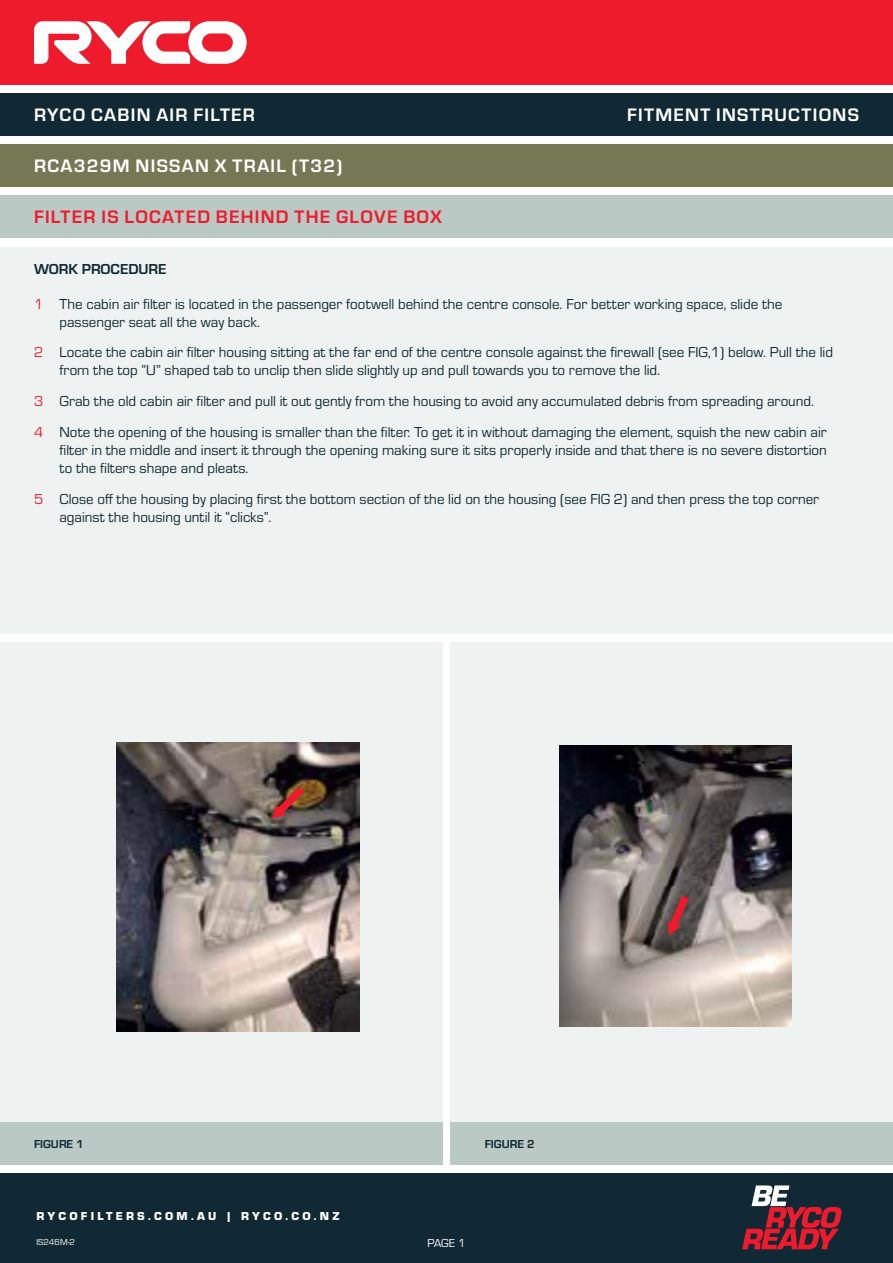
<style>
.page{position:relative;width:893px;height:1263px;background:#fff}
.page>*{position:absolute;margin:0;border:0;box-sizing:border-box;transform-origin:0 0}
.t1{font:700 18.75px "Eurostile";letter-spacing:.07em;color:#fff}
.t2{font:700 18.75px "Eurostile";letter-spacing:.07em;color:#ee1b2d}
.t3{font:15px/18px "Eurostile";color:#112934}
.Work_Procedure{font:700 15px "Eurostile";color:#112934}
.t4{font:900 12px "Eurostile";letter-spacing:.27em;color:#fff}
.Image_Bold_Headings{font:700 12px "Eurostile";color:#112934}
.t5{font:12px "Eurostile";color:#fff}
.t6{font:9px "Eurostile";color:#fff}
.s1{color:#ee1b2d}
</style>
<div class="page">
<div style="left:0;top:0;width:893px;height:85px;background:#ee1b2d"></div>
<svg style="left:34px;top:21px;width:213px;height:43px"></svg>
<div style="left:0;top:94px;width:893px;height:42px;background:#112934"></div>
<div style="left:0;top:1174px;width:893px;height:89px;background:#112934"></div>
<svg style="left:742px;top:1185px;width:99px;height:64px"></svg>
<div style="left:0;top:145px;width:893px;height:42px;background:#767855"></div>
<div style="left:0;top:196px;width:893px;height:42px;background:#bac9c4"></div>
<div style="left:451px;top:642px;width:442px;height:488px;background:#eef3f1"></div>
<div style="left:0;top:642px;width:442px;height:488px;background:#eef3f1"></div>
<div style="left:0;top:1123px;width:442px;height:42px;background:#bac9c4"></div>
<div style="left:451px;top:1123px;width:442px;height:42px;background:#bac9c4"></div>
<div style="left:0;top:247px;width:893px;height:387px;background:#eef3f1"></div>
<img style="left:117px;top:742px;width:243px;height:289px">
<img style="left:559px;top:746px;width:233px;height:280px">
<svg style="left:270px;top:784px;width:36px;height:37px"></svg>
<svg style="left:666px;top:894px;width:25px;height:44px"></svg>
<p class="t1" style="left:34px;top:101px;width:223px">RYCO CABIN AIR FILTER</p>
<p class="t1" style="left:627px;top:101px;width:233px">FITMENT INSTRUCTIONS</p>
<p class="t1" style="left:34px;top:152px;width:310px">RCA329M NISSAN X TRAIL (T32)</p>
<p class="t2" style="left:34px;top:203px;width:409px">FILTER IS LOCATED BEHIND THE GLOVE BOX</p>
<p class="Work_Procedure" style="left:34px;top:258px;width:134px">WORK PROCEDURE</p>
<p class="t3" style="left:60px;top:294px;width:724px;text-indent:-26px"><span class="s1">1</span> The cabin air filter is located in the passenger footwell behind the centre console. For better working space, slide the passenger seat all the way back.</p>
<p class="t3" style="left:60px;top:343px;width:775px;text-indent:-26px"><span class="s1">2</span> Locate the cabin air filter housing sitting at the far end of the centre console against the firewall (see FIG,1) below. Pull the lid from the top “U” shaped tab to unclip then slide slightly up and pull towards you to remove the lid.</p>
<p class="t3" style="left:34px;top:391px;width:781px"><span class="s1">3</span> Grab the old cabin air filter and pull it out gently from the housing to avoid any accumulated debris from spreading around.</p>
<p class="t3" style="left:60px;top:422px;width:769px;text-align:justify;text-indent:-26px"><span class="s1">4</span> Note the opening of the housing is smaller than the filter. To get it in without damaging the element, squish the new cabin air filter in the middle and insert it through the opening making sure it sits properly inside and that there is no severe distortion to the filters shape and pleats.</p>
<p class="t3" style="left:60px;top:489px;width:761px;text-indent:-26px"><span class="s1">5</span> Close off the housing by placing first the bottom section of the lid on the housing (see FIG 2) and then press the top corner against the housing until it “clicks”.</p>
<p class="Image_Bold_Headings" style="left:34px;top:1135px;width:51px">FIGURE 1</p>
<p class="Image_Bold_Headings" style="left:485px;top:1135px;width:51px">FIGURE 2</p>
<p class="t4" style="left:36px;top:1208px;width:304px">RYCOFILTERS.COM.AU | RYCO.CO.NZ</p>
<p class="t6" style="left:36px;top:1236px;width:40px">IS246M-2</p>
<p class="t5" style="left:427px;top:1235px;width:40px">PAGE 1</p>
</div>
